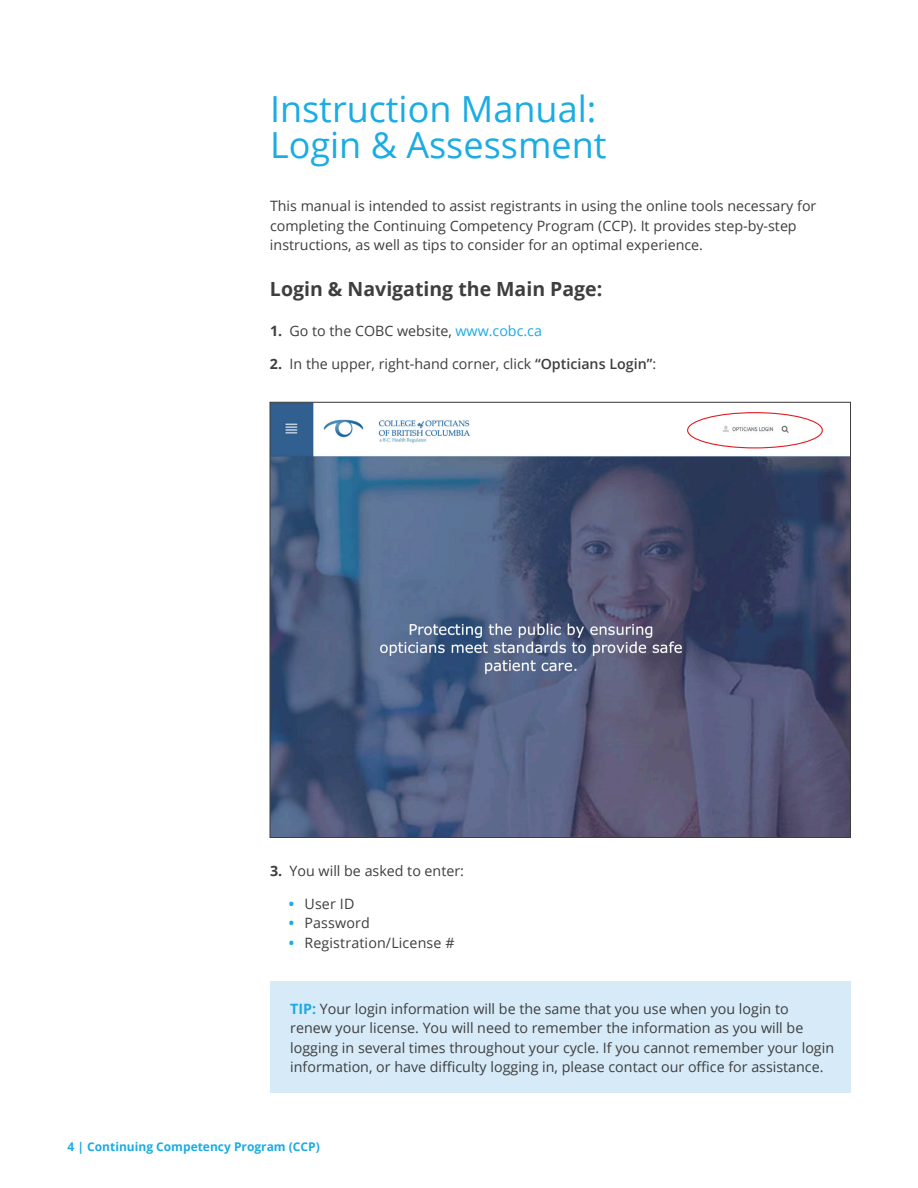
<style>
.page{position:relative;width:918px;height:1188px;background:#fff}
.page>*{position:absolute;margin:0;border:0;box-sizing:border-box;transform-origin:0 0}
.Subheading{font:36px/36px "Open Sans";color:#1bace3}
.Subheading-2{font:700 19.5px "Open Sans";color:#3e3e3f}
.Indented_Text{font:14.25px/19.5px "Open Sans";color:#3e3e3f}
.Subheading-3{font:14.25px/19.5px "Open Sans";color:#3e3e3f}
.Last_Running_Text{font:14.25px "Open Sans";color:#3e3e3f}
.Headings{font:700 12px "Open Sans";color:#1bace3}
.s1{font-weight:700}
.s2{color:#1bace3}
.s3{font-weight:600}
.s4{font-weight:700;color:#1bace3}
</style>
<div class="page">
<img style="left:272px;top:404px;width:577px;height:432px">
<div style="left:687px;top:412px;width:136px;height:36px;border:1px solid #e11e25;border-radius:50%"></div>
<div style="left:270px;top:981px;width:580px;height:111px;background:#d6eaf8"></div>
<p class="Subheading" style="left:270px;top:90px;width:338px">Instruction Manual:<br>Login &amp; Assessment</p>
<p class="Subheading-3" style="left:270px;top:196px;width:548px">This manual is intended to assist registrants in using the online tools necessary for completing the Continuing Competency Program (CCP). It provides step-by-step instructions, as well as tips to consider for an optimal experience.</p>
<p class="Subheading-2" style="left:270px;top:275px;width:334px">Login &amp; Navigating the Main Page:</p>
<p class="Last_Running_Text" style="left:270px;top:321px;width:273px"><span class="s1">1.</span> Go to the COBC website, <span class="s2">www.cobc.ca</span></p>
<p class="Last_Running_Text" style="left:270px;top:354px;width:388px"><span class="s1">2.</span> In the upper, right-hand corner, click <span class="s3">“Opticians Login”</span>:</p>
<p class="Last_Running_Text" style="left:270px;top:861px;width:196px"><span class="s1">3.</span> You will be asked to enter:</p>
<p class="Last_Running_Text" style="left:289px;top:894px;width:67px"><span class="s4">•</span> User ID</p>
<p class="Last_Running_Text" style="left:289px;top:913px;width:82px"><span class="s4">•</span> Password</p>
<p class="Last_Running_Text" style="left:289px;top:933px;width:167px"><span class="s4">•</span> Registration/License #</p>
<p class="Indented_Text" style="left:290px;top:998px;width:545px"><span class="s4">TIP:</span> Your login information will be the same that you use when you login to<br>renew your license. You will need to remember the information as you will be logging in several times throughout your cycle. If you cannot remember your login information, or have difficulty logging in, please contact our office for assistance.</p>
<p class="Headings" style="left:68px;top:1138px;width:254px">4 | Continuing Competency Program (CCP)</p>
</div>
